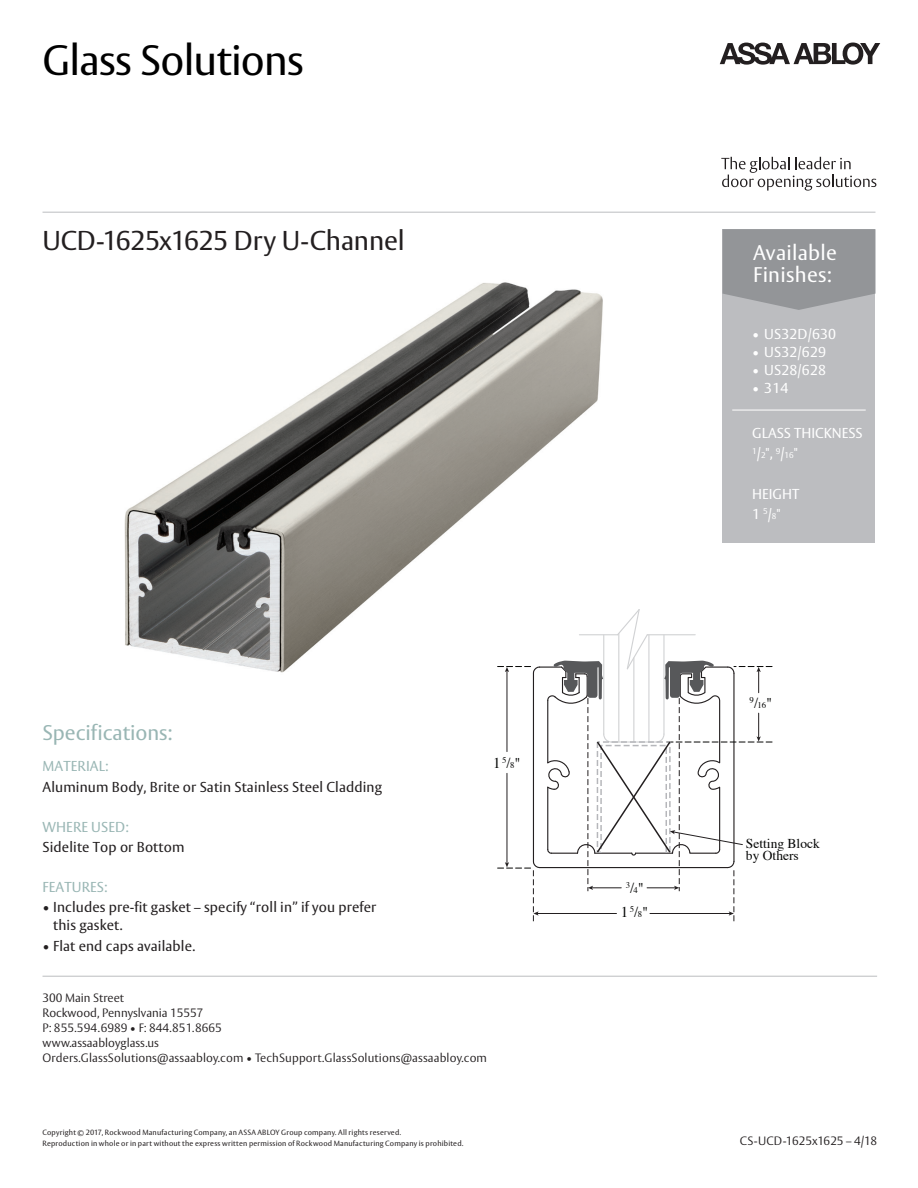
<style>
.page{position:relative;width:918px;height:1188px;background:#fff}
.page>*{position:absolute;margin:0;border:0;box-sizing:border-box;transform-origin:0 0}
.t1{font:42px "ASSA Vesta";letter-spacing:-.02em;color:#000}
.t2{font:27px "ASSA Vesta";letter-spacing:-.01em;color:#231f20}
.t3{font:21px/22.5px "ASSA Vesta";letter-spacing:.015em;color:#fff}
.t4{font:21px "ASSA Vesta";letter-spacing:-.005em;color:#99b6b4}
.t5{font:15px "Times";color:#050605}
.t6{font:14.25px/18px "ASSA Vesta";letter-spacing:.01em;color:#231f20}
.t7{font:14.25px "ASSA Vesta";letter-spacing:.01em;color:#fff}
.Specs_Subheads{font:14.25px "ASSA Vesta";letter-spacing:.01em;color:#99b6b4}
.t8{font:13.5px/12.1px "Times";color:#050605}
.t9{font:300 12px "ASSA Vesta";color:#231f20}
.t10{font:8.7px "Times";color:#050605}
.t11{font:8.25px "ASSA Vesta";color:#fff}
.t12{font:7.5px "ASSA Vesta";letter-spacing:.025em;color:#231f20}
.s1{font-size:8.7px}
.s2{font-size:15px}
.s3{font-size:14.25px}
.s4{font-size:8.25px}
</style>
<div class="page">
<svg style="left:720px;top:43px;width:160px;height:22px"></svg>
<svg style="left:721px;top:157px;width:155px;height:34px"></svg>
<hr style="left:43px;top:212px;width:832px;height:1px;background:#bcbdc0">
<hr style="left:43px;top:976px;width:834px;height:1px;background:#bcbdc0">
<div style="left:722px;top:229px;width:153px;height:314px;background:#bcbdc0"></div>
<svg style="left:722px;top:229px;width:153px;height:81px;background:#97999c"></svg>
<hr style="left:732px;top:410px;width:134px;height:1px;background:#fff">
<img style="left:124px;top:282px;width:479px;height:391px">
<svg style="left:496px;top:608px;width:276px;height:314px"></svg>
<p class="t1" style="left:43px;top:35px;width:263px">Glass Solutions</p>
<p class="t2" style="left:43px;top:224px;width:364px">UCD-1625x1625 Dry U-Channel</p>
<p class="t4" style="left:43px;top:720px;width:131px">Specifications:</p>
<p class="Specs_Subheads" style="left:43px;top:758px;width:68px">MATERIAL:</p>
<p class="t6" style="left:43px;top:778px;width:341px">Aluminum Body, Brite or Satin Stainless Steel Cladding</p>
<p class="Specs_Subheads" style="left:43px;top:818px;width:88px">WHERE USED:</p>
<p class="t6" style="left:43px;top:839px;width:143px">Sidelite Top or Bottom</p>
<p class="Specs_Subheads" style="left:43px;top:879px;width:67px">FEATURES:</p>
<p class="t6" style="left:53px;top:899px;width:325px;text-indent:-11px">• Includes pre-fit gasket – specify “roll in” if you prefer this gasket.</p>
<p class="t6" style="left:43px;top:937px;width:154px">• Flat end caps available.</p>
<p class="t5" style="left:493px;top:749px;width:29px">1<sup>5</sup>/<span class="s1">8</span>"</p>
<p class="t9" style="left:43px;top:991px;width:83px">300 Main Street</p>
<p class="t9" style="left:43px;top:1006px;width:163px">Rockwood, Pennyslvania 15557</p>
<p class="t9" style="left:43px;top:1021px;width:181px">P: 855.594.6989 • F: 844.851.8665</p>
<p class="t9" style="left:43px;top:1036px;width:118px">www.assaabloyglass.us</p>
<p class="t9" style="left:43px;top:1051px;width:446px">Orders.GlassSolutions@assaabloy.com • TechSupport.GlassSolutions@assaabloy.com</p>
<p class="t12" style="left:43px;top:1128px;width:360px">Copyright © 2017, Rockwood Manufacturing Company, an ASSA ABLOY Group company. All rights reserved.</p>
<p class="t12" style="left:43px;top:1138px;width:422px">Reproduction in whole or in part without the express written permission of Rockwood Manufacturing Company is prohibited.</p>
<p class="t10" style="left:626px;top:880px;width:20px">3<span class="s2">/</span>4<span class="s2">"</span></p>
<p class="t5" style="left:621px;top:898px;width:29px">1<sup>5</sup>/<span class="s1">8</span>"</p>
<p class="t3" style="left:753px;top:242px;width:86px">Available<br>Finishes:</p>
<p class="t7" style="left:752px;top:325px;width:85px">• US32D/630</p>
<p class="t7" style="left:752px;top:343px;width:75px">• US32/629</p>
<p class="t7" style="left:752px;top:361px;width:75px">• US28/628</p>
<p class="t7" style="left:752px;top:379px;width:38px">• 314</p>
<p class="t7" style="left:752px;top:425px;width:112px">GLASS THICKNESS</p>
<p class="t11" style="left:752px;top:450px;width:47px">1<span class="s3">/</span>2<span class="s3">",</span> 9<span class="s3">/</span>16<span class="s3">"</span></p>
<p class="t7" style="left:752px;top:485px;width:49px">HEIGHT</p>
<p class="t7" style="left:752px;top:505px;width:30px">1 <sup>5</sup>/<span class="s4">8</span>"</p>
<p class="t10" style="left:750px;top:697px;width:24px">9<span class="s2">/</span>16<span class="s2">"</span></p>
<p class="t8" style="left:746px;top:836px;width:75px">Setting Block by Others</p>
<p class="t9" style="left:740px;top:1134px;width:139px">CS-UCD-1625x1625 – 4/18</p>
</div>
